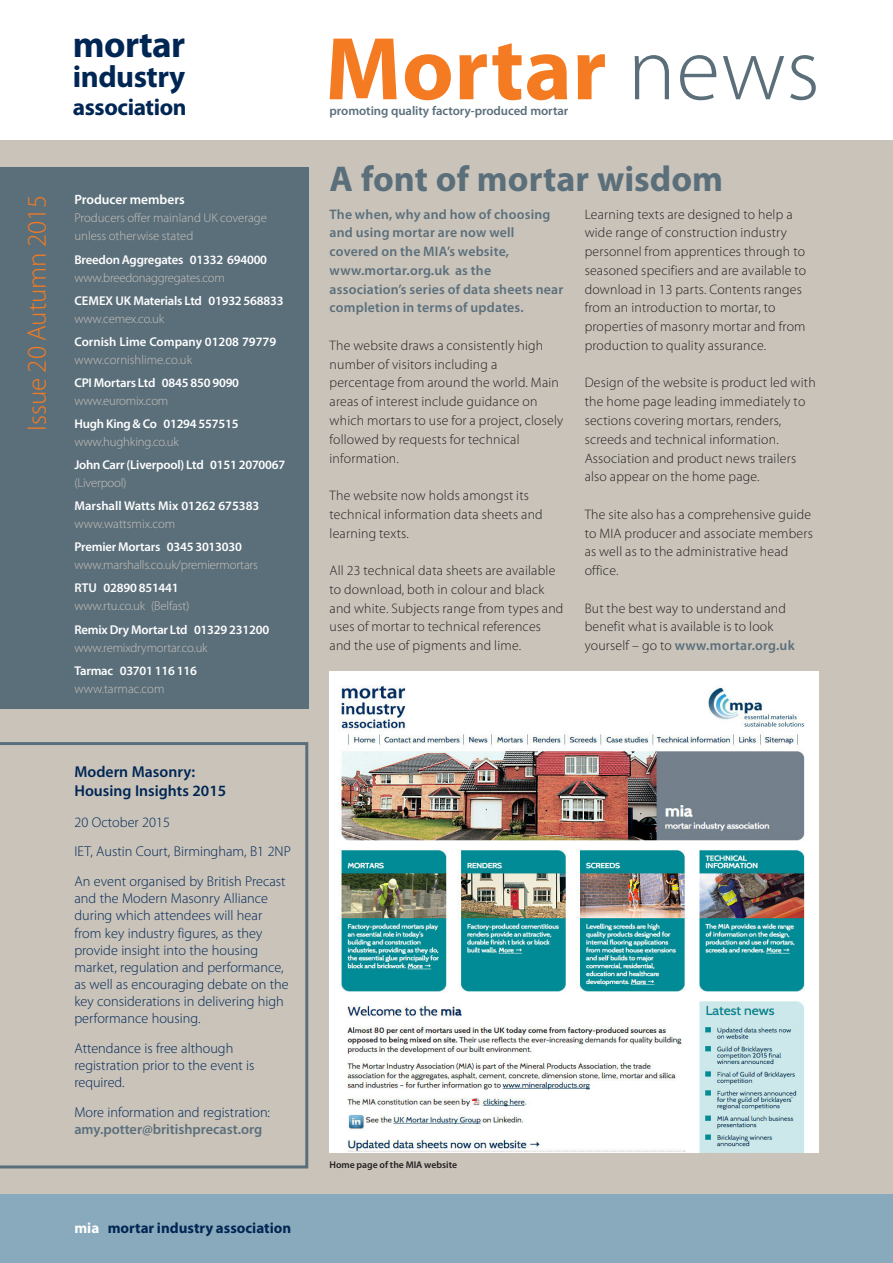
<style>
.page{position:relative;width:893px;height:1263px;background:#fff}
.page>*{position:absolute;margin:0;border:0;box-sizing:border-box;transform-origin:0 0}
.t1{font:700 90px "Myriad Pro";letter-spacing:.005em;color:#f47b21}
.t2{font:700 37.2px "Myriad Pro";letter-spacing:-.015em;color:#002654}
.t3{font:700 36px "Myriad Pro";color:#5b6f7b}
.t4{font:700 30.75px "Myriad Pro";letter-spacing:-.015em;color:#002654}
.t5{font:300 27px "Myriad Pro";color:#f47b21}
.t6{font:700 23.4px "Myriad Pro";letter-spacing:-.015em;color:#002654}
.t7{font:600 15.75px/18.9px "Myriad Pro";color:#002654}
.t8{font:700 15px "Myriad Pro";color:#002654}
.t9{font:300 14.25px/17.1px "Myriad Pro";color:#002654}
.t10{font:600 14.25px "Myriad Pro";color:#5b6f7b}
.t11{font:300 13.8px/18.8px "Myriad Pro";letter-spacing:.015em;color:#231f20}
.t12{font:600 13.8px/18.8px "Myriad Pro";letter-spacing:.015em;color:#5b6f7b}
.t13{font:600 13.5px "Myriad Pro";color:#fff}
.t14{font:600 12.75px "Myriad Pro";letter-spacing:-.015em;color:#fff}
.t15{font:300 12.75px/18px "Myriad Pro";letter-spacing:-.01em;color:#c9c3ba}
.t16{font:600 12.75px "Myriad Pro";letter-spacing:-.005em;color:#5b6f7b}
.t17{font:600 9.75px "Myriad Pro";color:#231f20}
.s1{color:#fff}
.s2{font-weight:300;color:#5b6f7b}
.s3{font-weight:600;color:#5b6f7b}
</style>
<div class="page">
<div style="left:0;top:140px;width:893px;height:1055px;background:#c9c3ba"></div>
<div style="left:0;top:1195px;width:893px;height:68px;background:#89aabc"></div>
<div style="left:0;top:167px;width:308px;height:542px;background:#5b6f7b"></div>
<div style="left:330px;top:671px;width:489px;height:481px;background:#fff"></div>
<img style="left:338px;top:686px;width:467px;height:466px">
<svg style="left:0;top:742px;width:308px;height:426px"></svg>
<h2 class="t2" style="left:73px;top:30px;width:114px">mortar</h2>
<h3 class="t4" style="left:73px;top:65px;width:114px">industry</h3>
<h3 class="t6" style="left:73px;top:98px;width:115px">association</h3>
<h3 class="t5" style="left:27px;top:431px;width:238px;rotate:-90deg">Issue 20 Autumn 2015</h3>
<p class="t13" style="left:74px;top:195px;width:112px">Producer members</p>
<p class="t15" style="left:74px;top:210px;width:194px">Producers offer mainland UK coverage unless otherwise stated</p>
<p class="t14" style="left:74px;top:254px;width:194px">Breedon Aggregates 01332 694000</p>
<p class="t15" style="left:74px;top:269px;width:152px">www.breedonaggregates.com</p>
<p class="t14" style="left:74px;top:296px;width:211px">CEMEX UK Materials Ltd 01932 568833</p>
<p class="t15" style="left:74px;top:310px;width:91px">www.cemex.co.uk</p>
<p class="t14" style="left:74px;top:337px;width:203px">Cornish Lime Company 01208 79779</p>
<p class="t15" style="left:74px;top:351px;width:119px">www.cornishlime.co.uk</p>
<p class="t14" style="left:74px;top:378px;width:166px">CPI Mortars Ltd 0845 850 9090</p>
<p class="t15" style="left:74px;top:393px;width:95px">www.euromix.com</p>
<p class="t14" style="left:74px;top:419px;width:166px">Hugh King &amp; Co 01294 557515</p>
<p class="t15" style="left:74px;top:434px;width:106px">www.hughking.co.uk</p>
<p class="t14" style="left:74px;top:460px;width:212px">John Carr (Liverpool) Ltd 0151 2070067</p>
<p class="t15" style="left:74px;top:475px;width:54px">(Liverpool)</p>
<p class="t14" style="left:74px;top:501px;width:187px">Marshall Watts Mix 01262 675383</p>
<p class="t15" style="left:74px;top:516px;width:102px">www.wattsmix.com</p>
<p class="t14" style="left:74px;top:542px;width:169px">Premier Mortars 0345 3013030</p>
<p class="t15" style="left:74px;top:557px;width:185px">www.marshalls.co.uk/premiermortars</p>
<p class="t14" style="left:74px;top:583px;width:106px">RTU 02890 851441</p>
<p class="t15" style="left:74px;top:598px;width:117px">www.rtu.co.uk (Belfast)</p>
<p class="t14" style="left:74px;top:624px;width:196px">Remix Dry Mortar Ltd 01329 231200</p>
<p class="t15" style="left:74px;top:639px;width:135px">www.remixdrymortar.co.uk</p>
<p class="t14" style="left:74px;top:666px;width:124px">Tarmac 03701 116 116</p>
<p class="t15" style="left:74px;top:680px;width:92px">www.tarmac.com</p>
<p class="t7" style="left:74px;top:764px;width:153px">Modern Masonry:<br>Housing Insights 2015</p>
<p class="t9" style="left:74px;top:808px;width:218px;line-height:29.8px">20 October 2015<br>IET, Austin Court, Birmingham, B1 2NP<br>An event organised by British Precast</p>
<p class="t9" style="left:74px;top:891px;width:216px">and the Modern Masonry Alliance during which attendees will hear from key industry figures, as they provide insight into the housing market, regulation and performance, as well as encouraging debate on the key considerations in delivering high performance housing.</p>
<p class="t9" style="left:74px;top:1041px;width:182px">Attendance is free although registration prior to the event is required.</p>
<p class="t9" style="left:74px;top:1105px;width:197px">More information and registration:</p>
<p class="t10" style="left:74px;top:1124px;width:189px">amy.potter@britishprecast.org</p>
<p class="t8" style="left:74px;top:1222px;width:218px"><span class="s1">mia</span> mortar industry association</p>
<h1 class="t1" style="left:325px;top:35px;width:496px">Mortar <span class="s2">news</span></h1>
<p class="t16" style="left:330px;top:106px;width:240px">promoting quality factory-produced mortar</p>
<h3 class="t3" style="left:330px;top:166px;width:395px">A font of mortar wisdom</h3>
<p class="t12" style="left:330px;top:206px;width:235px">The when, why and how of choosing and using mortar are now well covered on the MIA’s website, www.mortar.org.uk as the association’s series of data sheets near completion in terms of updates.</p>
<p class="t11" style="left:330px;top:337px;width:235px">The website draws a consistently high number of visitors including a percentage from around the world. Main areas of interest include guidance on which mortars to use for a project, closely followed by requests for technical information.</p>
<p class="t11" style="left:330px;top:487px;width:215px">The website now holds amongst its technical information data sheets and learning texts.</p>
<p class="t11" style="left:330px;top:562px;width:235px">All 23 technical data sheets are available to download, both in colour and black and white. Subjects range from types and uses of mortar to technical references and the use of pigments and lime.</p>
<p class="t11" style="left:585px;top:206px;width:223px">Learning texts are designed to help a wide range of construction industry personnel from apprentices through to seasoned specifiers and are available to download in 13 parts. Contents ranges from an introduction to mortar, to properties of masonry mortar and from production to quality assurance.</p>
<p class="t11" style="left:585px;top:375px;width:233px">Design of the website is product led with the home page leading immediately to sections covering mortars, renders, screeds and technical information.<br>Association and product news trailers also appear on the home page.</p>
<p class="t11" style="left:585px;top:506px;width:230px">The site also has a comprehensive guide to MIA producer and associate members as well as to the administrative head office.</p>
<p class="t11" style="left:585px;top:600px;width:212px">But the best way to understand and benefit what is available is to look yourself – go to <span class="s3">www.mortar.org.uk</span></p>
<p class="t17" style="left:330px;top:1161px;width:129px">Home page of the MIA website</p>
</div>
